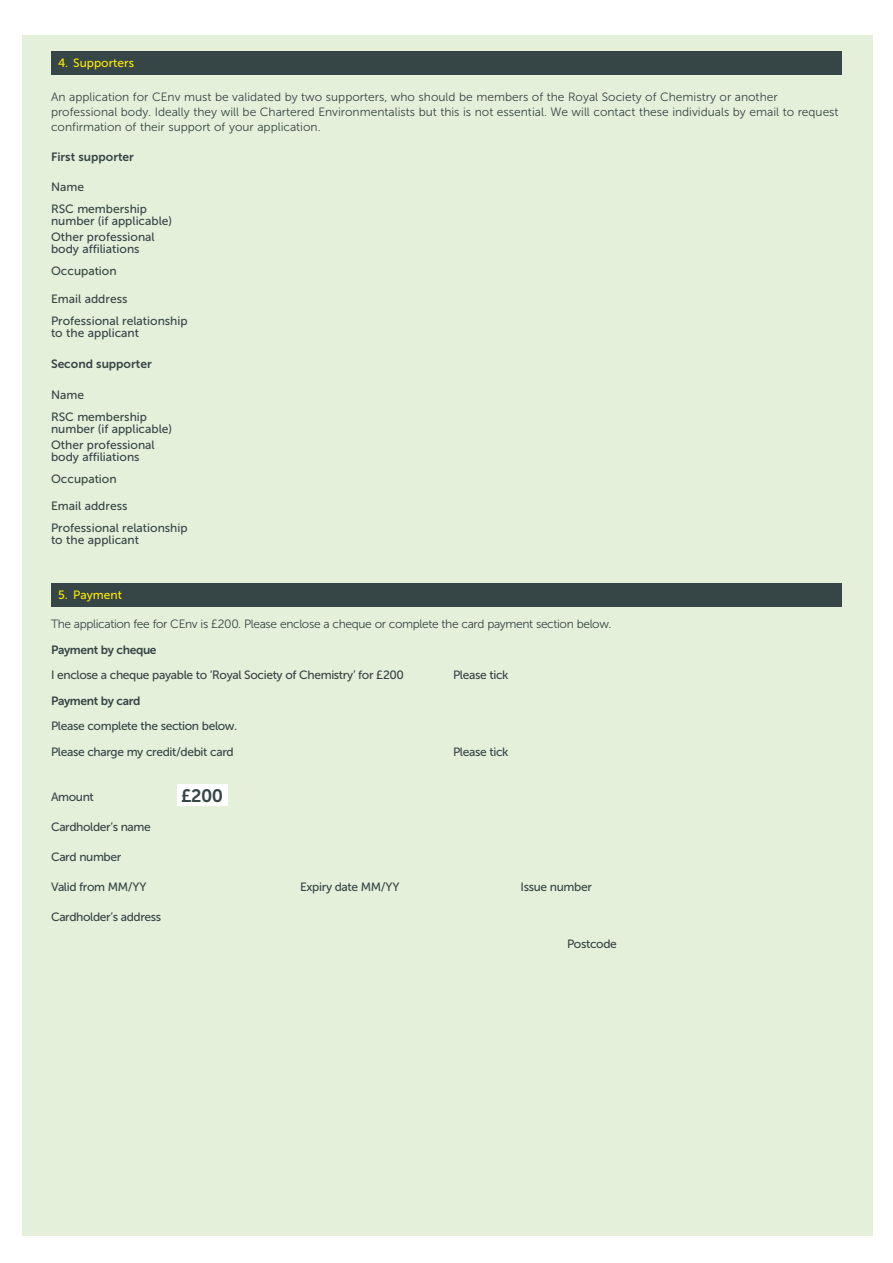
<style>
.page{position:relative;width:893px;height:1263px;background:#fff}
.page>*{position:absolute;margin:0;border:0;box-sizing:border-box;transform-origin:0 0}
.t1{font:18px "Museo Sans 700";color:#364546}
.t2{font:12px/15px "Museo Sans 300";color:#364546}
.t3{font:12px/12px "Museo Sans 500";color:#364546}
.t4{font:12px/25.5px "Museo Sans 500";letter-spacing:-.03em;color:#364546}
.t5{font:12px "Museo Sans 300";letter-spacing:-.03em;color:#364546}
.t6{font:12px "Museo Sans 700";color:#364546}
.t7{font:12px "Museo Sans 700";letter-spacing:-.03em;color:#364546}
.t8{font:12px "Museo Sans 500";color:#fcea00}
</style>
<div class="page">
<div style="left:22px;top:35px;width:851px;height:1200px;background:#e5f0da"></div>
<div style="left:51px;top:51px;width:791px;height:23px;background:#364546"></div>
<div style="left:51px;top:583px;width:791px;height:23px;background:#364546"></div>
<div style="left:177px;top:784px;width:50px;height:22px;background:#fff"></div>
<p class="t8" style="left:58px;top:57px;width:77px">4. Supporters</p>
<p class="t2" style="left:51px;top:90px;width:789px">An application for CEnv must be validated by two supporters, who should be members of the Royal Society of Chemistry or another professional body. Ideally they will be Chartered Environmentalists but this is not essential. We will contact these individuals by email to request confirmation of their support of your application.</p>
<p class="t6" style="left:51px;top:150px;width:84px">First supporter</p>
<p class="t3" style="left:51px;top:181px;width:35px">Name</p>
<p class="t3" style="left:51px;top:203px;width:123px">RSC membership number (if applicable)</p>
<p class="t3" style="left:51px;top:231px;width:105px">Other professional body affiliations</p>
<p class="t3" style="left:51px;top:265px;width:67px">Occupation</p>
<p class="t3" style="left:51px;top:293px;width:78px">Email address</p>
<p class="t3" style="left:51px;top:315px;width:138px">Professional relationship to the applicant</p>
<p class="t6" style="left:51px;top:357px;width:102px">Second supporter</p>
<p class="t3" style="left:51px;top:389px;width:35px">Name</p>
<p class="t3" style="left:51px;top:411px;width:123px">RSC membership number (if applicable)</p>
<p class="t3" style="left:51px;top:439px;width:105px">Other professional body affiliations</p>
<p class="t3" style="left:51px;top:472px;width:67px">Occupation</p>
<p class="t3" style="left:51px;top:500px;width:78px">Email address</p>
<p class="t3" style="left:51px;top:522px;width:138px">Professional relationship to the applicant</p>
<p class="t8" style="left:58px;top:588px;width:65px">5. Payment</p>
<p class="t5" style="left:51px;top:617px;width:562px">The application fee for CEnv is £200. Please enclose a cheque or complete the card payment section below.</p>
<p class="t7" style="left:51px;top:643px;width:107px">Payment by cheque</p>
<p class="t4" style="left:51px;top:662px;width:355px">I enclose a cheque payable to ‘Royal Society of Chemistry’ for £200</p>
<p class="t4" style="left:453px;top:662px;width:57px">Please tick</p>
<p class="t7" style="left:51px;top:694px;width:91px">Payment by card</p>
<p class="t4" style="left:51px;top:713px;width:188px">Please complete the section below.<br>Please charge my credit/debit card</p>
<p class="t4" style="left:453px;top:739px;width:57px">Please tick</p>
<h1 class="t1" style="left:181px;top:785px;width:44px">£200</h1>
<p class="t3" style="left:51px;top:791px;width:44px">Amount</p>
<p class="t4" style="left:51px;top:814px;width:101px">Cardholder’s name</p>
<p class="t4" style="left:51px;top:844px;width:72px">Card number</p>
<p class="t4" style="left:51px;top:874px;width:97px">Valid from MM/YY</p>
<p class="t4" style="left:300px;top:874px;width:101px">Expiry date MM/YY</p>
<p class="t4" style="left:521px;top:874px;width:73px">Issue number</p>
<p class="t4" style="left:51px;top:904px;width:112px">Cardholder’s address</p>
<p class="t4" style="left:567px;top:931px;width:51px">Postcode</p>
</div>
